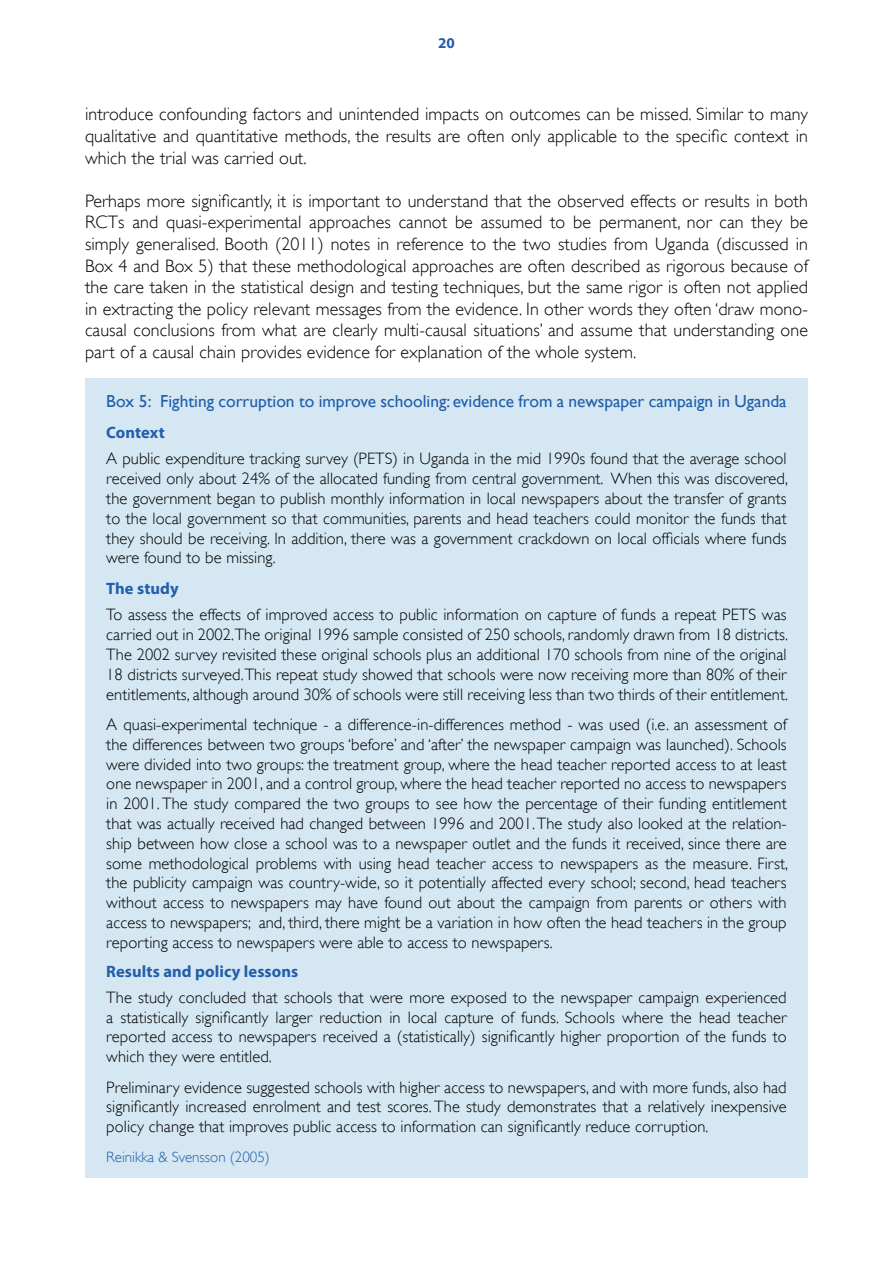
<style>
.page{position:relative;width:893px;height:1263px;background:#fff}
.page>*{position:absolute;margin:0;border:0;box-sizing:border-box;transform-origin:0 0}
.t1{font:300 18px/21.6px "Gill Sans";letter-spacing:.005em;color:#000;text-align:justify}
.t2{font:17.4px "Gill Sans";color:#215eac}
.t3{font:300 16.5px/19.8px "Gill Sans";letter-spacing:.005em;color:#000;text-align:justify}
.t4{font:700 16.5px "Myriad Pro";letter-spacing:.005em;color:#215eac}
.t5{font:300 15px "Gill Sans";color:#215eac}
.t6{font:700 15px "Myriad Pro";color:#215eac}
</style>
<div class="page">
<div style="left:85px;top:378px;width:723px;height:800px;background:#d5e7f2"></div>
<p class="t6" style="left:438px;top:33px;width:18px">20</p>
<p class="t1" style="left:85px;top:104px;width:724px">introduce confounding factors and unintended impacts on outcomes can be missed. Similar to many qualitative and quantitative methods, the results are often only applicable to the specific context in which the trial was carried out.</p>
<p class="t1" style="left:85px;top:190px;width:724px">Perhaps more significantly, it is important to understand that the observed effects or results in both RCTs and quasi-experimental approaches cannot be assumed to be permanent, nor can they be simply generalised. Booth (2011) notes in reference to the two studies from Uganda (discussed in Box 4 and Box 5) that these methodological approaches are often described as rigorous because of the care taken in the statistical design and testing techniques, but the same rigor is often not applied in extracting the policy relevant messages from the evidence. In other words they often ‘draw mono&shy;causal conclusions from what are clearly multi-causal situations’ and assume that understanding one part of a causal chain provides evidence for explanation of the whole system.</p>
<p class="t2" style="left:106px;top:391px;width:682px">Box 5: Fighting corruption to improve schooling: evidence from a newspaper campaign in Uganda</p>
<p class="t4" style="left:106px;top:422px;width:60px">Context</p>
<p class="t3" style="left:106px;top:449px;width:683px">A public expenditure tracking survey (PETS) in Uganda in the mid 1990s found that the average school received only about 24% of the allocated funding from central government. When this was discovered, the government began to publish monthly information in local newspapers about the transfer of grants to the local government so that communities, parents and head teachers could monitor the funds that they should be receiving. In addition, there was a government crackdown on local officials where funds were found to be missing.</p>
<p class="t4" style="left:106px;top:578px;width:74px">The study</p>
<p class="t3" style="left:106px;top:605px;width:683px">To assess the effects of improved access to public information on capture of funds a repeat PETS was carried out in 2002.The original 1996 sample consisted of 250 schools, randomly drawn from 18 districts.<br>The 2002 survey revisited these original schools plus an additional 170 schools from nine of the original 18 districts surveyed. This repeat study showed that schools were now receiving more than 80% of their entitlements, although around 30% of schools were still receiving less than two thirds of their entitlement.</p>
<p class="t3" style="left:106px;top:715px;width:683px">A quasi-experimental technique - a difference-in-differences method - was used (i.e. an assessment of the differences between two groups ‘before’ and ‘after’ the newspaper campaign was launched). Schools were divided into two groups: the treatment group, where the head teacher reported access to at least one newspaper in 2001, and a control group, where the head teacher reported no access to newspapers in 2001. The study compared the two groups to see how the percentage of their funding entitlement that was actually received had changed between 1996 and 2001. The study also looked at the relation&shy;ship between how close a school was to a newspaper outlet and the funds it received, since there are some methodological problems with using head teacher access to newspapers as the measure. First, the publicity campaign was country-wide, so it potentially affected every school; second, head teachers without access to newspapers may have found out about the campaign from parents or others with access to newspapers; and, third, there might be a variation in how often the head teachers in the group reporting access to newspapers were able to access to newspapers.</p>
<p class="t4" style="left:106px;top:960px;width:194px">Results and policy lessons</p>
<p class="t3" style="left:106px;top:987px;width:682px">The study concluded that schools that were more exposed to the newspaper campaign experienced a statistically significantly larger reduction in local capture of funds. Schools where the head teacher reported access to newspapers received a (statistically) significantly higher proportion of the funds to which they were entitled.</p>
<p class="t3" style="left:106px;top:1077px;width:682px">Preliminary evidence suggested schools with higher access to newspapers, and with more funds, also had significantly increased enrolment and test scores. The study demonstrates that a relatively inexpensive policy change that improves public access to information can significantly reduce corruption.</p>
<p class="t5" style="left:106px;top:1148px;width:165px">Reinikka &amp; Svensson (2005)</p>
</div>
